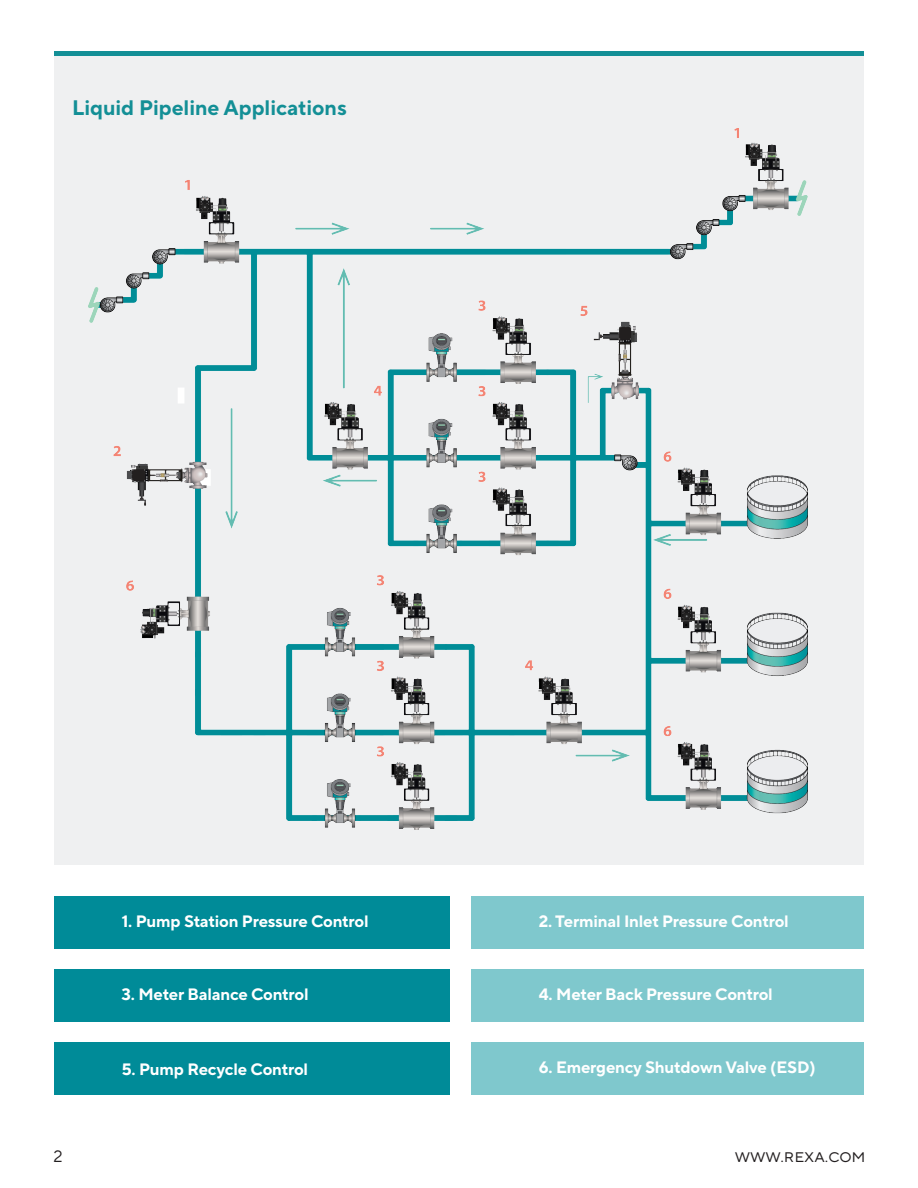
<style>
.page{position:relative;width:918px;height:1188px;background:#fff}
.page>*{position:absolute;margin:0;border:0;box-sizing:border-box;transform-origin:0 0}
.t1{font:700 21px "TT Norms Pro";color:#138f96}
.t2{font:700 16.5px "TT Norms Pro";letter-spacing:-.01em;color:#fff}
.t3{font:16.5px "TT Norms Pro";color:#231f20}
</style>
<div class="page">
<div style="left:54px;top:55px;width:810px;height:810px;background:#eff0f1"></div>
<div style="left:54px;top:51px;width:810px;height:5px;background:#138f96"></div>
<img style="left:88px;top:129px;width:720px;height:701px">
<div style="left:54px;top:896px;width:396px;height:52px;background:#008b98"></div>
<div style="left:471px;top:896px;width:393px;height:52px;background:#7fc8cd"></div>
<div style="left:54px;top:969px;width:396px;height:52px;background:#008b98"></div>
<div style="left:471px;top:969px;width:393px;height:52px;background:#7fc8cd"></div>
<div style="left:54px;top:1042px;width:396px;height:52px;background:#008b98"></div>
<div style="left:471px;top:1042px;width:393px;height:52px;background:#7fc8cd"></div>
<p class="t1" style="left:72px;top:92px;width:276px">Liquid Pipeline Applications</p>
<p class="t2" style="left:122px;top:909px;width:248px">1. Pump Station Pressure Control</p>
<p class="t2" style="left:539px;top:909px;width:252px">2. Terminal Inlet Pressure Control</p>
<p class="t2" style="left:122px;top:982px;width:189px">3. Meter Balance Control</p>
<p class="t2" style="left:539px;top:982px;width:236px">4. Meter Back Pressure Control</p>
<p class="t2" style="left:122px;top:1057px;width:188px">5. Pump Recycle Control</p>
<p class="t2" style="left:539px;top:1055px;width:278px">6. Emergency Shutdown Valve (ESD)</p>
<p class="t3" style="left:54px;top:1144px;width:11px">2</p>
<p class="t3" style="left:735px;top:1145px;width:132px">www.rexa.com</p>
</div>
